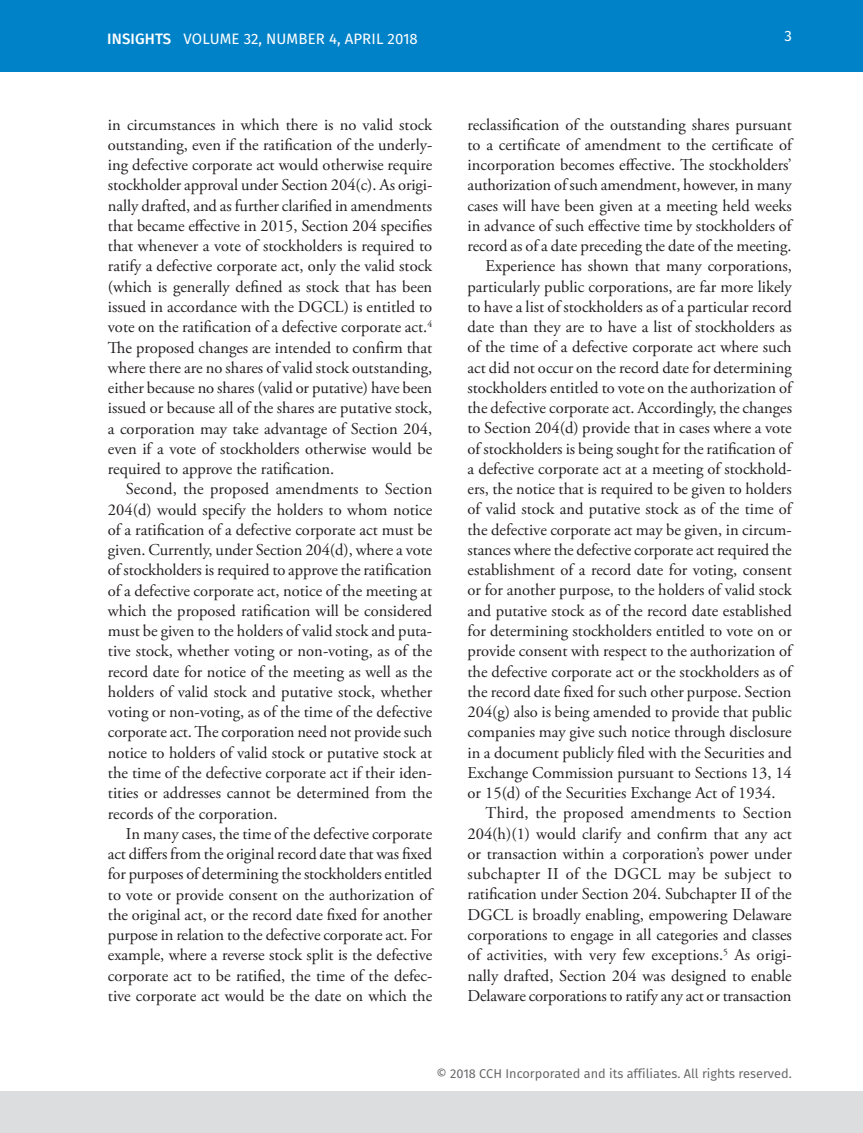
<style>
.page{position:relative;width:863px;height:1133px;background:#fff}
.page>*{position:absolute;margin:0;border:0;box-sizing:border-box;transform-origin:0 0}
.t1{font:16.5px/20.2px "Adobe Garamond Pro";color:#231f20;text-align:justify}
.t2{font:16.5px "Adobe Garamond Pro";letter-spacing:.02em;color:#231f20}
.t3{font:16.5px "Adobe Garamond Pro";letter-spacing:.025em;color:#231f20}
.t4{font:15px "Fira Sans";letter-spacing:.01em;color:#fff}
.t5{font:12.75px "Fira Sans";color:#69696c}
.s1{font-weight:500}
</style>
<div class="page">
<div style="left:0;top:0;width:862px;height:71px;background:#0082c8"></div>
<div style="left:0;top:1091px;width:862px;height:41px;background:#dcdddf"></div>
<p class="t4" style="left:107px;top:27px;width:312px"><span class="s1">INSIGHTS</span> VOLUME 32, NUMBER 4, APRIL 2018</p>
<p class="t4" style="left:784px;top:25px;width:9px">3</p>
<p class="t1" style="left:108px;top:115px;width:326px">in circumstances in which there is no valid stock outstanding, even if the ratification of the underly&shy;ing defective corporate act would otherwise require stockholder approval under Section 204(c). As origi&shy;nally drafted, and as further clarified in amendments that became effective in 2015, Section 204 specifies that whenever a vote of stockholders is required to ratify a defective corporate act, only the valid stock (which is generally defined as stock that has been issued in accordance with the DGCL) is entitled to vote on the ratification of a defective corporate act.<sup>4<br></sup>The proposed changes are intended to confirm that where there are no shares of valid stock outstanding, either because no shares (valid or putative) have been issued or because all of the shares are putative stock, a corporation may take advantage of Section 204, even if a vote of stockholders otherwise would be required to approve the ratification.</p>
<p class="t1" style="left:108px;top:479px;width:326px;text-indent:18px">Second, the proposed amendments to Section 204(d) would specify the holders to whom notice of a ratification of a defective corporate act must be given. Currently, under Section 204(d), where a vote of stockholders is required to approve the ratification of a defective corporate act, notice of the meeting at which the proposed ratification will be considered must be given to the holders of valid stock and puta&shy;tive stock, whether voting or non-voting, as of the record date for notice of the meeting as well as the holders of valid stock and putative stock, whether voting or non-voting, as of the time of the defective corporate act. The corporation need not provide such notice to holders of valid stock or putative stock at the time of the defective corporate act if their iden&shy;tities or addresses cannot be determined from the records of the corporation.</p>
<p class="t1" style="left:108px;top:823px;width:326px;text-indent:18px">In many cases, the time of the defective corporate act differs from the original record date that was fixed for purposes of determining the stockholders entitled to vote or provide consent on the authorization of the original act, or the record date fixed for another purpose in relation to the defective corporate act. For example, where a reverse stock split is the defective corporate act to be ratified, the time of the defec&shy;tive corporate act would be the date on which the</p>
<p class="t1" style="left:467px;top:115px;width:326px">reclassification of the outstanding shares pursuant</p>
<p class="t1" style="left:467px;top:135px;width:326px">to a certificate of amendment to the certificate of</p>
<p class="t1" style="left:467px;top:155px;width:325px">incorporation becomes effective. The stockholders’</p>
<p class="t1" style="left:467px;top:175px;width:326px">authorization of such amendment, however, in many</p>
<p class="t1" style="left:467px;top:196px;width:326px">cases will have been given at a meeting held weeks</p>
<p class="t1" style="left:467px;top:216px;width:325px">in advance of such effective time by stockholders of</p>
<p class="t1" style="left:467px;top:236px;width:325px">record as of a date preceding the date of the meeting.</p>
<p class="t1" style="left:485px;top:256px;width:307px">Experience has shown that many corporations,</p>
<p class="t1" style="left:467px;top:277px;width:326px">particularly public corporations, are far more likely</p>
<p class="t1" style="left:467px;top:297px;width:326px">to have a list of stockholders as of a particular record</p>
<p class="t1" style="left:467px;top:317px;width:325px">date than they are to have a list of stockholders as</p>
<p class="t1" style="left:467px;top:337px;width:325px">of the time of a defective corporate act where such</p>
<p class="t1" style="left:467px;top:358px;width:326px">act did not occur on the record date for determining</p>
<p class="t1" style="left:467px;top:378px;width:326px">stockholders entitled to vote on the authorization of</p>
<p class="t1" style="left:467px;top:398px;width:326px">the defective corporate act. Accordingly, the changes</p>
<p class="t1" style="left:467px;top:418px;width:325px">to Section 204(d) provide that in cases where a vote</p>
<p class="t1" style="left:467px;top:439px;width:325px">of stockholders is being sought for the ratification of</p>
<p class="t1" style="left:467px;top:459px;width:326px">a defective corporate act at a meeting of stockhold-</p>
<p class="t1" style="left:467px;top:479px;width:325px">ers, the notice that is required to be given to holders</p>
<p class="t1" style="left:467px;top:499px;width:325px">of valid stock and putative stock as of the time of</p>
<p class="t1" style="left:467px;top:520px;width:326px">the defective corporate act may be given, in circum-</p>
<p class="t1" style="left:467px;top:540px;width:326px">stances where the defective corporate act required the</p>
<p class="t1" style="left:467px;top:560px;width:326px">establishment of a record date for voting, consent</p>
<p class="t1" style="left:467px;top:580px;width:326px">or for another purpose, to the holders of valid stock</p>
<p class="t1" style="left:467px;top:601px;width:326px">and putative stock as of the record date established</p>
<p class="t1" style="left:467px;top:621px;width:326px">for determining stockholders entitled to vote on or</p>
<p class="t1" style="left:467px;top:641px;width:326px">provide consent with respect to the authorization of</p>
<p class="t1" style="left:467px;top:661px;width:326px">the defective corporate act or the stockholders as of</p>
<p class="t1" style="left:467px;top:682px;width:325px">the record date fixed for such other purpose. Section</p>
<p class="t1" style="left:467px;top:702px;width:325px">204(g) also is being amended to provide that public</p>
<p class="t1" style="left:467px;top:722px;width:325px">companies may give such notice through disclosure</p>
<p class="t1" style="left:467px;top:742px;width:326px">in a document publicly filed with the Securities and</p>
<p class="t1" style="left:467px;top:762px;width:326px">Exchange Commission pursuant to Sections 13, 14</p>
<p class="t1" style="left:467px;top:783px;width:309px">or 15(d) of the Securities Exchange Act of 1934.</p>
<p class="t2" style="left:485px;top:803px;width:307px">Third, the proposed amendments to Section</p>
<p class="t1" style="left:467px;top:823px;width:326px">204(h)(1) would clarify and confirm that any act</p>
<p class="t1" style="left:467px;top:843px;width:326px">or transaction within a corporation’s power under</p>
<p class="t3" style="left:467px;top:863px;width:325px">subchapter II of the DGCL may be subject to</p>
<p class="t1" style="left:467px;top:884px;width:325px">ratification under Section 204. Subchapter II of the</p>
<p class="t1" style="left:467px;top:904px;width:326px">DGCL is broadly enabling, empowering Delaware</p>
<p class="t1" style="left:467px;top:924px;width:326px">corporations to engage in all categories and classes</p>
<p class="t1" style="left:467px;top:945px;width:326px">of activities, with very few exceptions.<sup>5</sup> As origi-</p>
<p class="t1" style="left:467px;top:965px;width:326px">nally drafted, Section 204 was designed to enable</p>
<p class="t1" style="left:467px;top:986px;width:325px">Delaware corporations to ratify any act or transaction</p>
<p class="t5" style="left:436px;top:1063px;width:356px">© 2018 CCH Incorporated and its affiliates. All rights reserved.</p>
</div>
